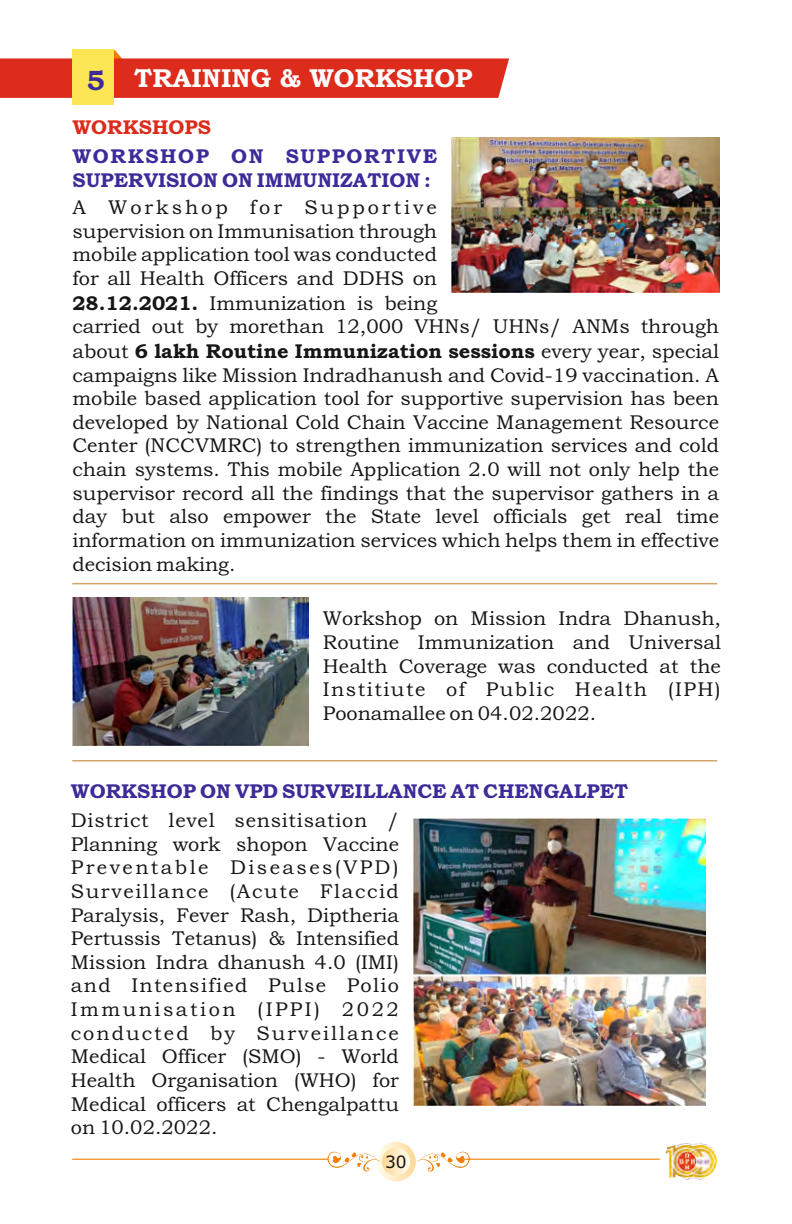
<style>
.page{position:relative;width:792px;height:1224px;background:#fff}
.page>*{position:absolute;margin:0;border:0;box-sizing:border-box;transform-origin:0 0}
.t1{font:700 26px "Bookman Old Style";color:#fff}
.t2{font:20px/23.6px "Bookman Old Style";color:#151616;text-align:justify}
.t3{font:700 20px/24.6px "Bookman Old Style";color:#3c2b99}
.t4{font:700 20px "Bookman Old Style";color:#dd2b1c}
.t5{font:17px "Verdana";color:#151616}
.s1{font-size:28px;color:#3c2b99}
.s2{font-weight:700}
</style>
<div class="page">
<svg style="left:0;top:50px;width:509px;height:48px"></svg>
<div style="left:73px;top:49px;width:41px;height:56px;background:#fde653"></div>
<img style="left:452px;top:137px;width:267px;height:155px">
<img style="left:72px;top:598px;width:237px;height:147px">
<img style="left:413px;top:819px;width:293px;height:287px">
<hr style="left:72px;top:583px;width:645px;height:1px;background:#d3a467">
<hr style="left:72px;top:760px;width:645px;height:2px;background:#d3a467">
<svg style="left:376px;top:1142px;width:40px;height:39px"></svg>
<div style="left:382px;top:1148px;width:28px;height:28px;background:linear-gradient(to right,#ffd897,#fffbe9);border-radius:50%"></div>
<svg style="left:327px;top:1151px;width:54px;height:21px"></svg>
<svg style="left:416px;top:1151px;width:54px;height:21px"></svg>
<hr style="left:72px;top:1159px;width:256px;height:1px;background:#f27e00">
<hr style="left:464px;top:1159px;width:196px;height:1px;background:#f27e00">
<img style="left:665px;top:1143px;width:52px;height:37px">
<h1 class="t1" style="left:86px;top:69px;width:387px"><span class="s1">5</span> TRAINING &amp; WORKSHOP</h1>
<p class="t4" style="left:72px;top:120px;width:140px">WORKSHOPS</p>
<p class="t3" style="left:72px;top:145px;width:366px">WORKSHOP ON SUPPORTIVE<br>SUPERVISION ON IMMUNIZATION :</p>
<p class="t2" style="left:72px;top:197px;width:648px;text-align:left">A Workshop for Supportive<br>supervision on Immunisation through<br>mobile application tool was conducted<br>for all Health Officers and DDHS on<br><span class="s2">28.12.2021.</span> Immunization is being<br>carried out by morethan 12,000 VHNs/ UHNs/ ANMs through about <span class="s2">6 lakh Routine Immunization sessions</span> every year, special campaigns like Mission Indradhanush and Covid-19 vaccination. A mobile based application tool for supportive supervision has been developed by National Cold Chain Vaccine Management Resource Center (NCCVMRC) to strengthen immunization services and cold chain systems. This mobile Application 2.0 will not only help the supervisor record all the findings that the supervisor gathers in a day but also empower the State level officials get real time information on immunization services which helps them in effective decision making.</p>
<p class="t2" style="left:323px;top:609px;width:400px">Workshop on Mission Indra Dhanush, Routine Immunization and Universal Health Coverage was conducted at the Institiute of Public Health (IPH)<br>Poonamallee on 04.02.2022.</p>
<p class="t3" style="left:71px;top:781px;width:559px">WORKSHOP ON VPD SURVEILLANCE AT CHENGALPET</p>
<p class="t2" style="left:71px;top:810px;width:330px">District level sensitisation / Planning work shopon Vaccine Preventable Diseases(VPD)<br>Surveillance (Acute Flaccid Paralysis, Fever Rash, Diptheria Pertussis Tetanus) &amp; Intensified Mission Indra dhanush 4.0 (IMI) and Intensified Pulse Polio Immunisation (IPPI) 2022 conducted by Surveillance Medical Officer (SMO) - World Health Organisation (WHO) for Medical officers at Chengalpattu on 10.02.2022.</p>
<p class="t5" style="left:385px;top:1155px;width:23px">30</p>
</div>
